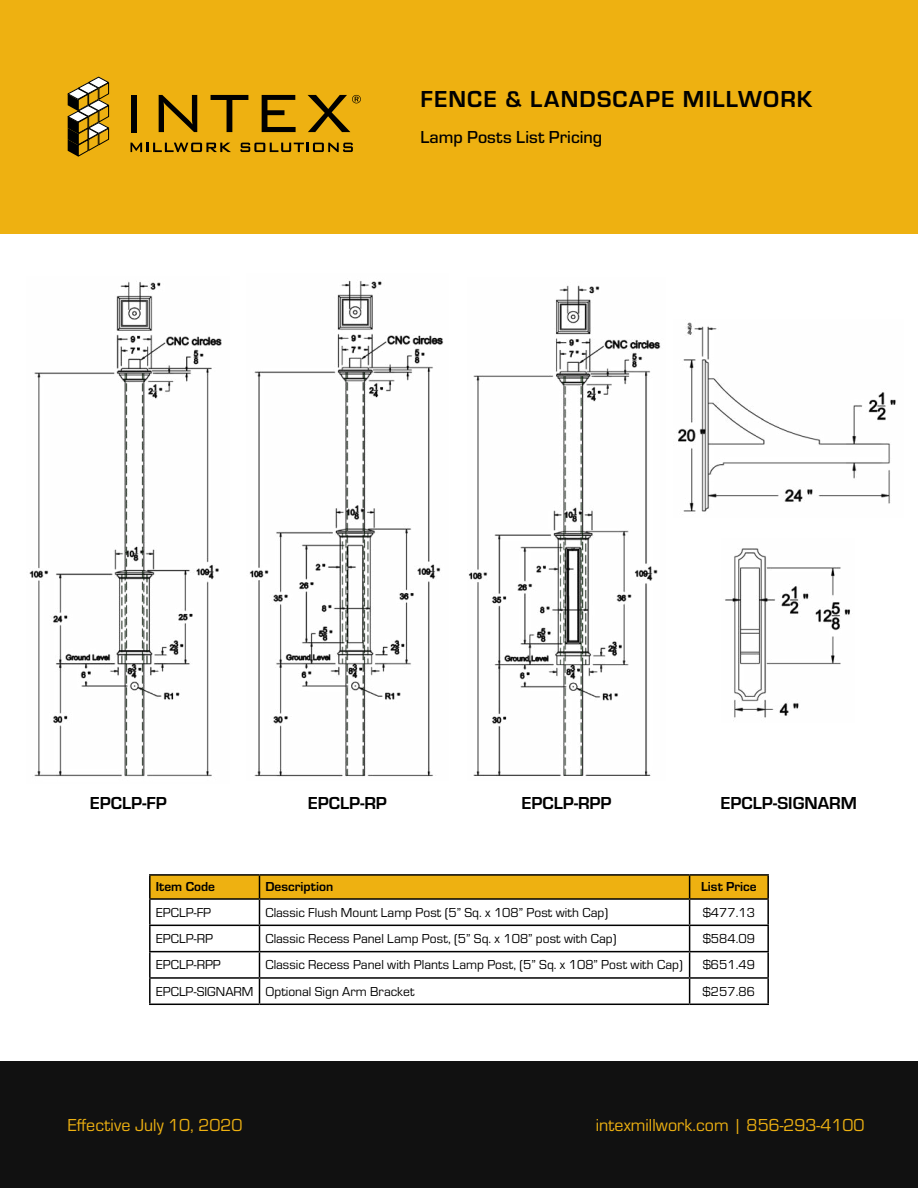
<style>
.page{position:relative;width:918px;height:1188px;background:#fff}
.page>*{position:absolute;margin:0;border:0;box-sizing:border-box;transform-origin:0 0}
.t1{font:700 24px "Eurostile";letter-spacing:.05em;color:#000}
.t2{font:18px "Eurostile";color:#eeb111}
.t3{font:700 18px "Eurostile";color:#000}
.t4{font:500 18px "Eurostile";color:#000}
.t5{font:13.5px "Eurostile";color:#000}
.t6{font:700 13.5px "Eurostile";color:#000}
</style>
<div class="page">
<div style="left:0;top:0;width:918px;height:233px;background:#eeb111"></div>
<div style="left:131px;top:95px;width:6px;height:37px;background:#000"></div>
<svg style="left:159px;top:95px;width:38px;height:37px"></svg>
<svg style="left:211px;top:95px;width:37px;height:37px"></svg>
<svg style="left:262px;top:95px;width:34px;height:37px"></svg>
<svg style="left:131px;top:143px;width:100px;height:9px"></svg>
<svg style="left:240px;top:143px;width:113px;height:9px"></svg>
<svg style="left:308px;top:95px;width:53px;height:37px"></svg>
<svg style="left:68px;top:77px;width:42px;height:80px"></svg>
<div style="left:0;top:1062px;width:918px;height:126px;background:#111"></div>
<hr style="left:149px;top:874px;width:111px;height:2px;background:#000">
<hr style="left:149px;top:876px;width:2px;height:22px;background:#000">
<hr style="left:260px;top:874px;width:430px;height:2px;background:#000">
<hr style="left:690px;top:874px;width:79px;height:2px;background:#000">
<hr style="left:767px;top:876px;width:2px;height:22px;background:#000">
<hr style="left:149px;top:898px;width:111px;height:2px;background:#000">
<hr style="left:149px;top:900px;width:2px;height:25px;background:#000">
<hr style="left:690px;top:898px;width:79px;height:2px;background:#000">
<hr style="left:767px;top:900px;width:2px;height:25px;background:#000">
<hr style="left:149px;top:925px;width:111px;height:1px;background:#000">
<hr style="left:149px;top:926px;width:2px;height:25px;background:#000">
<hr style="left:690px;top:925px;width:79px;height:1px;background:#000">
<hr style="left:767px;top:926px;width:2px;height:25px;background:#000">
<hr style="left:149px;top:951px;width:111px;height:1px;background:#000">
<hr style="left:149px;top:952px;width:2px;height:25px;background:#000">
<hr style="left:690px;top:951px;width:79px;height:1px;background:#000">
<hr style="left:767px;top:952px;width:2px;height:25px;background:#000">
<hr style="left:149px;top:977px;width:111px;height:2px;background:#000">
<hr style="left:149px;top:979px;width:2px;height:25px;background:#000">
<hr style="left:690px;top:977px;width:79px;height:2px;background:#000">
<svg style="left:150px;top:875px;width:618px;height:129px"></svg>
<hr style="left:767px;top:979px;width:2px;height:25px;background:#000">
<hr style="left:149px;top:1004px;width:111px;height:1px;background:#000">
<hr style="left:260px;top:1004px;width:430px;height:1px;background:#000">
<hr style="left:690px;top:1004px;width:79px;height:1px;background:#000">
<img style="left:29px;top:281px;width:193px;height:496px">
<img style="left:249px;top:280px;width:195px;height:497px">
<img style="left:468px;top:285px;width:193px;height:491px">
<img style="left:678px;top:322px;width:218px;height:190px">
<img style="left:725px;top:548px;width:125px;height:173px">
<h1 class="t1" style="left:420px;top:81px;width:394px">FENCE &amp; LANDSCAPE MILLWORK</h1>
<h2 class="t4" style="left:420px;top:125px;width:183px">Lamp Posts List Pricing</h2>
<h2 class="t3" style="left:90px;top:790px;width:79px">EPCLP-FP</h2>
<h2 class="t3" style="left:308px;top:790px;width:81px">EPCLP-RP</h2>
<h2 class="t3" style="left:521px;top:790px;width:92px">EPCLP-RPP</h2>
<h2 class="t3" style="left:720px;top:790px;width:138px">EPCLP-SIGNARM</h2>
<p class="t6" style="left:156px;top:877px;width:61px">Item Code</p>
<p class="t6" style="left:265px;top:877px;width:69px">Description</p>
<p class="t6" style="left:701px;top:877px;width:57px">List Price</p>
<p class="t5" style="left:156px;top:903px;width:57px">EPCLP-FP</p>
<p class="t5" style="left:265px;top:903px;width:344px">Classic Flush Mount Lamp Post (5” Sq. x 108” Post with Cap)</p>
<p class="t5" style="left:703px;top:903px;width:54px">$477.13</p>
<p class="t5" style="left:156px;top:930px;width:59px">EPCLP-RP</p>
<p class="t5" style="left:265px;top:930px;width:353px">Classic Recess Panel Lamp Post, (5” Sq. x 108” post with Cap)</p>
<p class="t5" style="left:703px;top:930px;width:54px">$584.09</p>
<p class="t5" style="left:156px;top:956px;width:67px">EPCLP-RPP</p>
<p class="t5" style="left:265px;top:956px;width:419px">Classic Recess Panel with Plants Lamp Post, (5” Sq. x 108” Post with Cap)</p>
<p class="t5" style="left:703px;top:956px;width:54px">$651.49</p>
<p class="t5" style="left:156px;top:982px;width:260px">EPCLP-SIGNARM Optional Sign Arm Bracket</p>
<p class="t5" style="left:703px;top:982px;width:54px">$257.86</p>
<h2 class="t2" style="left:67px;top:1113px;width:177px">Effective July 10, 2020</h2>
<h2 class="t2" style="left:596px;top:1113px;width:270px">intexmillwork.com | 856-293-4100</h2>
</div>
